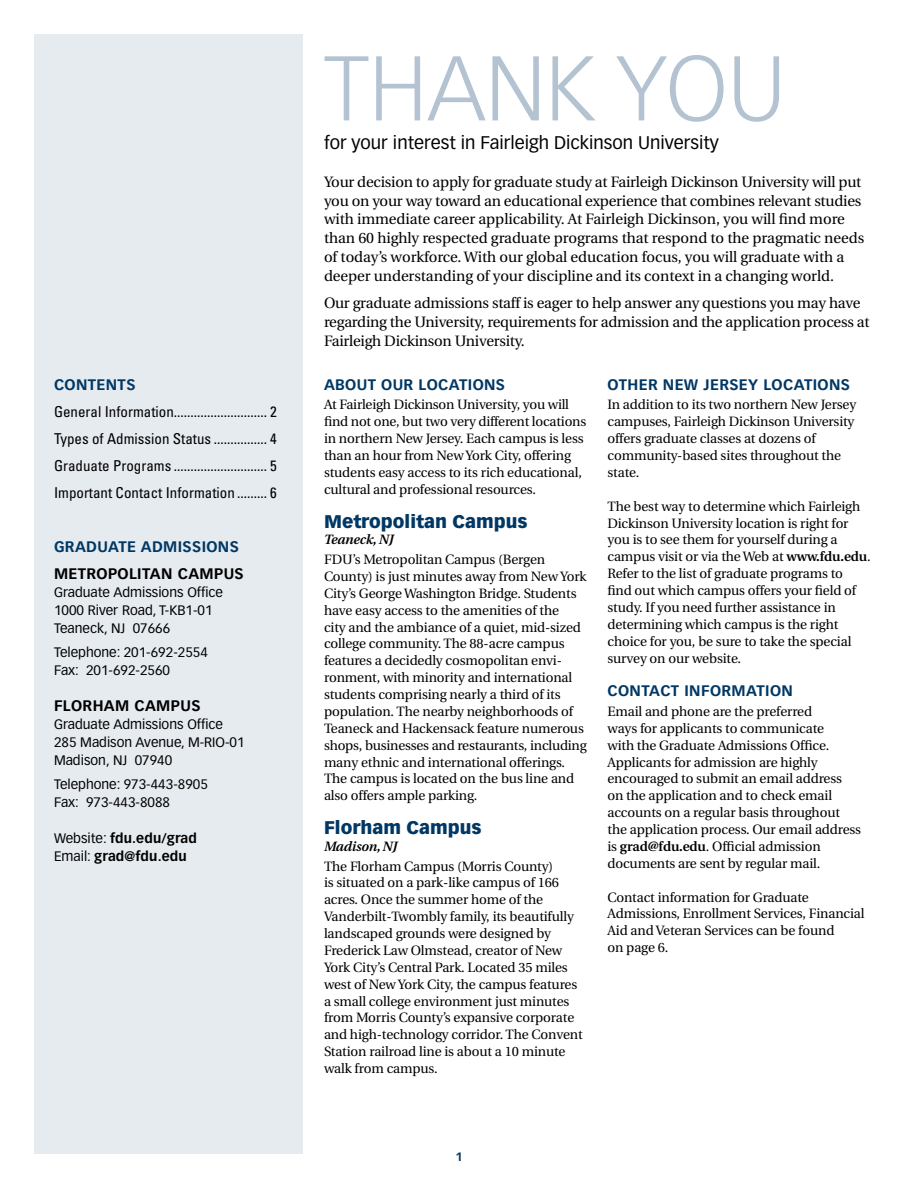
<style>
.page{position:relative;width:918px;height:1188px;background:#fff}
.page>*{position:absolute;margin:0;border:0;box-sizing:border-box;transform-origin:0 0}
.t1{font:300 90px "Vectora LH";color:#b3c3d1}
.t2{font:18px "Vectora LH";color:#000}
.t3{font:900 18px "Vectora LH";color:#003764}
.t4{font:15px/18.8px "Utopia";letter-spacing:-.015em;color:#000}
.t5{font:condensed 15px/27px "Univers";color:#000;text-align:justify}
.t6{font:700 15px "Vectora LH";letter-spacing:.025em;color:#003764}
.t7{font:700 15px "Vectora LH";letter-spacing:.025em;color:#000}
.t8{font:13.5px/16.8px "Utopia";letter-spacing:-.01em;color:#000}
.t9{font:13.5px/18px "Vectora LH";color:#000}
.t10{font:700 13.5px/18px "Vectora LH";letter-spacing:.01em;color:#000}
.t11{font:italic 600 13.5px "Utopia";letter-spacing:-.01em;color:#000}
.t12{font:700 12px "Vectora LH";color:#003764}
.s1{font-weight:400}
.s2{font-weight:600}
</style>
<div class="page">
<div style="left:34px;top:34px;width:269px;height:1120px;background:#e6ebf0"></div>
<p class="t6" style="left:54px;top:375px;width:83px">CONTENTS</p>
<p class="t5" style="left:54px;top:398px;width:224px">General Information............................ 2<br>Types of Admission Status ................ 4<br>Graduate Programs ............................ 5<br>Important Contact Information ......... 6</p>
<p class="t6" style="left:54px;top:537px;width:186px">GRADUATE ADMISSIONS</p>
<p class="t7" style="left:54px;top:564px;width:191px">METROPOLITAN CAMPUS</p>
<p class="t9" style="left:54px;top:583px;width:171px">Graduate Admissions Office<br>1000 River Road, T-KB1-01<br>Teaneck, NJ 07666</p>
<p class="t9" style="left:54px;top:643px;width:155px">Telephone: 201-692-2554<br>Fax: 201-692-2560</p>
<p class="t7" style="left:54px;top:696px;width:148px">FLORHAM CAMPUS</p>
<p class="t9" style="left:54px;top:715px;width:192px">Graduate Admissions Office<br>285 Madison Avenue, M-RIO-01<br>Madison, NJ 07940</p>
<p class="t9" style="left:54px;top:775px;width:155px">Telephone: 973-443-8905<br>Fax: 973-443-8088</p>
<p class="t10" style="left:54px;top:829px;width:145px"><span class="s1">Website:</span> fdu.edu/grad<br><span class="s1">Email:</span> grad@fdu.edu</p>
<h1 class="t1" style="left:324px;top:36px;width:463px">THANK YOU</h1>
<h2 class="t2" style="left:324px;top:132px;width:396px">for your interest in Fairleigh Dickinson University</h2>
<p class="t4" style="left:324px;top:173px;width:542px">Your decision to apply for graduate study at Fairleigh Dickinson University will put you on your way toward an educational experience that combines relevant studies with immediate career applicability. At Fairleigh Dickinson, you will find more than 60 highly respected graduate programs that respond to the pragmatic needs of today’s workforce. With our global education focus, you will graduate with a deeper understanding of your discipline and its context in a changing world.</p>
<p class="t4" style="left:324px;top:294px;width:547px">Our graduate admissions staff is eager to help answer any questions you may have regarding the University, requirements for admission and the application process at<br>Fairleigh Dickinson University.</p>
<p class="t6" style="left:324px;top:375px;width:183px">ABOUT OUR LOCATIONS</p>
<p class="t8" style="left:324px;top:397px;width:264px">At Fairleigh Dickinson University, you will find not one, but two very different locations in northern New Jersey. Each campus is less than an hour from New York City, offering students easy access to its rich educational, cultural and professional resources.</p>
<h2 class="t3" style="left:324px;top:510px;width:205px">Metropolitan Campus</h2>
<p class="t11" style="left:324px;top:532px;width:71px">Teaneck, NJ</p>
<p class="t8" style="left:324px;top:551px;width:264px">FDU’s Metropolitan Campus (Bergen County) is just minutes away from New York City’s George Washington Bridge. Students have easy access to the amenities of the<br>city and the ambiance of a quiet, mid-sized college community. The 88-acre campus features a decidedly cosmopolitan envi&shy;ronment, with minority and international students comprising nearly a third of its population. The nearby neighborhoods of Teaneck and Hackensack feature numerous shops, businesses and restaurants, including many ethnic and international offerings.<br>The campus is located on the bus line and also offers ample parking.</p>
<h2 class="t3" style="left:324px;top:816px;width:159px">Florham Campus</h2>
<p class="t11" style="left:324px;top:839px;width:75px">Madison, NJ</p>
<p class="t8" style="left:324px;top:858px;width:260px">The Florham Campus (Morris County)<br>is situated on a park-like campus of 166 acres. Once the summer home of the Vanderbilt-Twombly family, its beautifully landscaped grounds were designed by Frederick Law Olmstead, creator of New York City’s Central Park. Located 35 miles west of New York City, the campus features a small college environment just minutes from Morris County’s expansive corporate and high-technology corridor. The Convent Station railroad line is about a 10 minute walk from campus.</p>
<p class="t6" style="left:608px;top:375px;width:244px">OTHER NEW JERSEY LOCATIONS</p>
<p class="t8" style="left:608px;top:397px;width:250px">In addition to its two northern New Jersey campuses, Fairleigh Dickinson University offers graduate classes at dozens of community-based sites throughout the state.</p>
<p class="t8" style="left:608px;top:498px;width:265px">The best way to determine which Fairleigh Dickinson University location is right for you is to see them for yourself during a campus visit or via the Web at <span class="s2">www.fdu.edu</span>.<br>Refer to the list of graduate programs to find out which campus offers your field of study. If you need further assistance in determining which campus is the right choice for you, be sure to take the special survey on our website.</p>
<p class="t6" style="left:608px;top:682px;width:187px">CONTACT INFORMATION</p>
<p class="t8" style="left:608px;top:703px;width:255px">Email and phone are the preferred<br>ways for applicants to communicate<br>with the Graduate Admissions Office.<br>Applicants for admission are highly encouraged to submit an email address on the application and to check email accounts on a regular basis throughout the application process. Our email address is <span class="s2">grad@fdu.edu</span>. Official admission documents are sent by regular mail.</p>
<p class="t8" style="left:608px;top:889px;width:259px">Contact information for Graduate<br>Admissions, Enrollment Services, Financial<br>Aid and Veteran Services can be found<br>on page 6.</p>
<p class="t12" style="left:455px;top:1149px;width:9px">1</p>
</div>
